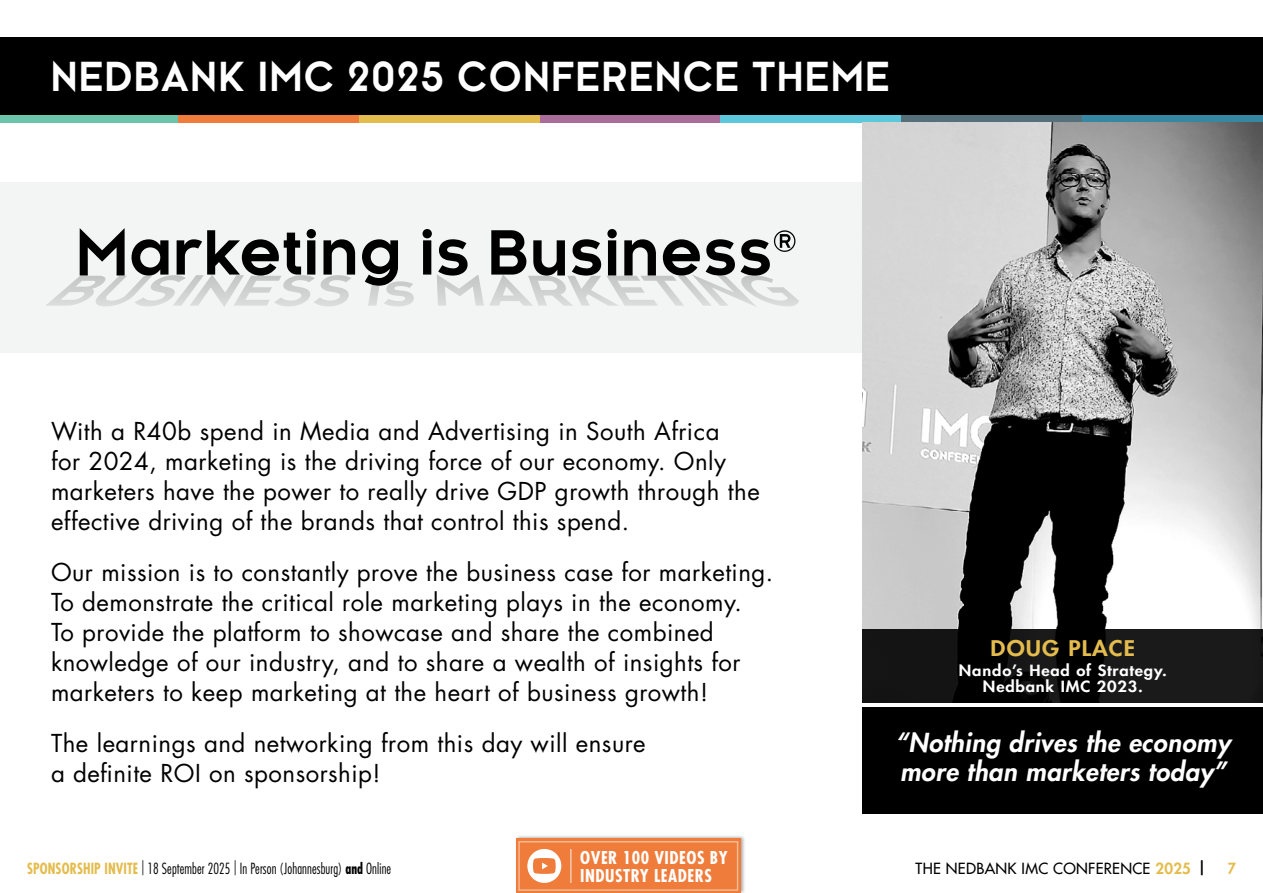
<style>
.page{position:relative;width:1263px;height:893px;background:#fff}
.page>*{position:absolute;margin:0;border:0;box-sizing:border-box;transform-origin:0 0}
.t1{font:700 39px "Kessel 105 W00";letter-spacing:.05em;color:#fff;scale:.95 1}
.t2{font:italic 800 25.5px/28.5px "Futura Std";letter-spacing:.02em;color:#fff}
.t3{font:24px/30px "Futura Std";letter-spacing:.02em;color:#000}
.t4{font:800 21px "Futura Std";letter-spacing:.05em;color:#e4bc4d;scale:1.1 1}
.t5{font:700 condensed 17.25px/18.3px "Futura Std";letter-spacing:.03em;color:#fff}
.t6{font:300 condensed 15px "Futura Std";letter-spacing:.01em;color:#000;scale:.9 1}
.t7{font:800 15px/16.5px "Futura Std";letter-spacing:.05em;color:#fff;text-align:center;scale:1.1 1}
.t8{font:500 15px "Futura Std";letter-spacing:.02em;color:#000}
.t9{font:800 15px "Futura Std";color:#e4bc4d;scale:.95 1}
.s1{font-weight:700;color:#e4bc4d}
.s2{font-weight:700}
.s3{font-weight:800;color:#e4bc4d}
.s4{font-weight:800}
</style>
<div class="page">
<div style="left:0;top:37px;width:1263px;height:78px;background:#000"></div>
<div style="left:0;top:115px;width:181px;height:8px;background:#6ac5ab"></div>
<div style="left:178px;top:115px;width:181px;height:8px;background:#ef7c3a"></div>
<div style="left:359px;top:115px;width:181px;height:8px;background:#e4bc4d"></div>
<div style="left:540px;top:115px;width:180px;height:8px;background:#aa6c9b"></div>
<div style="left:720px;top:115px;width:181px;height:8px;background:#5dc8dc"></div>
<div style="left:901px;top:115px;width:181px;height:8px;background:#53707b"></div>
<div style="left:1082px;top:115px;width:180px;height:8px;background:#3688a2"></div>
<div style="left:515px;top:834px;width:231px;height:59px;background:#000;opacity:.35"></div>
<div style="left:516px;top:839px;width:224px;height:54px;background:#ef7c3a"></div>
<div style="left:518px;top:841px;width:220px;height:50px;border:2px solid #f7b991"></div>
<hr style="left:570px;top:849px;width:2px;height:34px;background:#fff">
<div style="left:527px;top:849px;width:34px;height:34px;background:#fff;border-radius:50%"></div>
<svg style="left:533px;top:858px;width:23px;height:16px"></svg>
<div style="left:0;top:183px;width:863px;height:170px;background:#f3f4f4"></div>
<svg style="left:46px;top:228px;width:309px;height:79px"></svg>
<svg style="left:362px;top:239px;width:52px;height:67px"></svg>
<svg style="left:422px;top:229px;width:377px;height:78px"></svg>
<img style="left:863px;top:123px;width:400px;height:506px">
<div style="left:863px;top:707px;width:400px;height:107px;background:#000"></div>
<svg style="left:863px;top:629px;width:400px;height:73px;background:#111"></svg>
<h1 class="t1" style="left:51px;top:53px;width:884px">NEDBANK IMC 2025 CONFERENCE THEME</h1>
<p class="t3" style="left:51px;top:416px;width:710px">With a R40b spend in Media and Advertising in South Africa<br>for 2024, marketing is the driving force of our economy. Only marketers have the power to really drive GDP growth through the effective driving of the brands that control this spend.</p>
<p class="t3" style="left:51px;top:557px;width:724px">Our mission is to constantly prove the business case for marketing.<br>To demonstrate the critical role marketing plays in the economy.<br>To provide the platform to showcase and share the combined knowledge of our industry, and to share a wealth of insights for marketers to keep marketing at the heart of business growth!</p>
<p class="t3" style="left:51px;top:729px;width:596px">The learnings and networking from this day will ensure a definite ROI on sponsorship!</p>
<p class="t2" style="left:895px;top:729px;width:336px">“Nothing drives the economy more than marketers today”</p>
<p class="t4" style="left:990px;top:635px;width:133px">DOUG PLACE</p>
<p class="t7" style="left:959px;top:662px;width:191px">Nando’s Head of Strategy.<br>Nedbank IMC 2023.</p>
<p class="t5" style="left:580px;top:848px;width:149px">OVER 100 VIDEOS BY<br>INDUSTRY LEADERS</p>
<p class="t6" style="left:27px;top:859px;width:406px"><span class="s1">SPONSORSHIP INVITE</span> | 18 September 2025 | In Person (Johannesburg) <span class="s2">and</span> Online</p>
<p class="t8" style="left:915px;top:859px;width:292px">THE NEDBANK IMC CONFERENCE <span class="s3">2025</span> <span class="s4">|</span></p>
<p class="t9" style="left:1228px;top:859px;width:10px">7</p>
</div>
